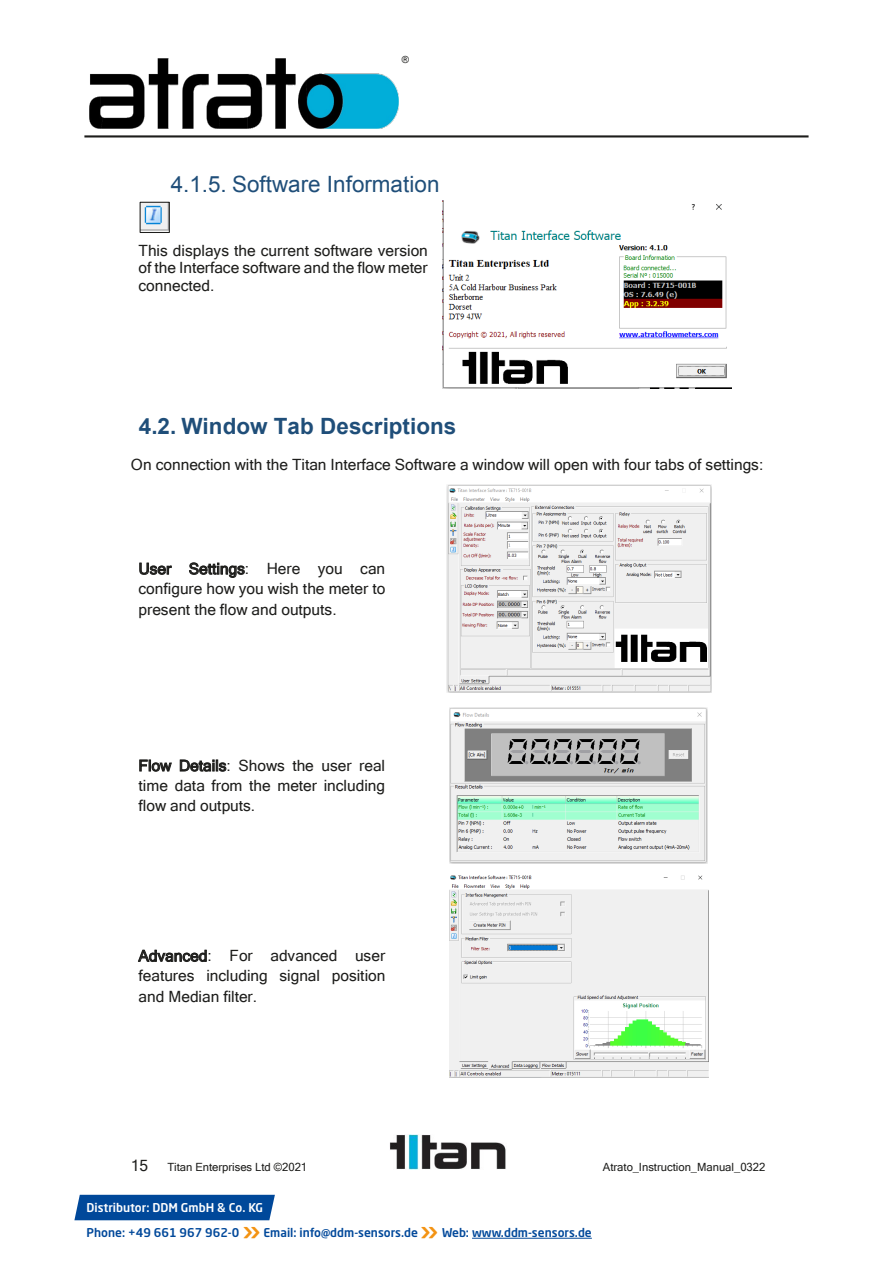
<style>
.page{position:relative;width:893px;height:1263px;background:#fff}
.page>*{position:absolute;margin:0;border:0;box-sizing:border-box;transform-origin:0 0}
.t1{font:500 26.25px "Neo Sans Std";color:#f39313}
.t2{font:22.5px "Arial";color:#1f4e79}
.t3{font:700 22.5px "Arial";color:#1f4e79}
.t4{font:15.45px/20.1px "Microsoft Sans Serif";color:#1d1d1b;text-align:justify}
.t5{font:500 12px "Neo Sans Std";color:#00489a}
.t6{font:500 12px "Neo Sans Std";color:#fff}
.t7{font:11.25px "Microsoft Sans Serif";letter-spacing:-.005em;color:#1d1d1b}
.t8{font:9.75px "Microsoft Sans Serif";color:#1d1d1b}
.s1{font-size:26.25px;color:#f39313}
</style>
<div class="page">
<img style="left:390px;top:1135px;width:116px;height:35px">
<img style="left:90px;top:58px;width:309px;height:70px">
<hr style="left:84px;top:135px;width:724px;height:2px;background:#1d1d1b">
<img style="left:142px;top:204px;width:26px;height:27px">
<div style="left:140px;top:202px;width:30px;height:31px;border:1px solid #1d1d1b"></div>
<img style="left:443px;top:201px;width:289px;height:188px">
<img style="left:447px;top:484px;width:264px;height:208px">
<img style="left:450px;top:707px;width:258px;height:157px">
<img style="left:449px;top:875px;width:259px;height:203px">
<div style="left:74px;top:1195px;width:201px;height:25px;background:#00489a"></div>
<hr style="left:472px;top:1238px;width:120px;height:1px;background:#00489a">
<p class="t8" style="left:402px;top:54px;width:9px">®</p>
<h2 class="t2" style="left:171px;top:170px;width:270px">4.1.5. Software Information</h2>
<p class="t4" style="left:139px;top:241px;width:291px;line-height:17.5px">This displays the current software version of the Interface software and the flow meter connected.</p>
<h2 class="t3" style="left:139px;top:411px;width:319px">4.2. Window Tab Descriptions</h2>
<p class="t4" style="left:131px;top:454px;width:634px">On connection with the Titan Interface Software a window will open with four tabs of settings:</p>
<p class="t4" style="left:139px;top:558px;width:248px">User Settings: Here you can configure how you wish the meter to present the flow and outputs.</p>
<p class="t4" style="left:139px;top:755px;width:248px">Flow Details: Shows the user real time data from the meter including flow and outputs.</p>
<p class="t4" style="left:139px;top:945px;width:248px">Advanced: For advanced user features including signal position and Median filter.</p>
<p class="t4" style="left:131px;top:1155px;width:19px">15</p>
<p class="t7" style="left:167px;top:1160px;width:141px">Titan Enterprises Ltd ©2021</p>
<p class="t7" style="left:603px;top:1160px;width:164px">Atrato_Instruction_Manual_0322</p>
<p class="t6" style="left:87px;top:1200px;width:178px">Distributor: DDM GmbH &amp; Co. KG</p>
<p class="t5" style="left:87px;top:1225px;width:154px">Phone: +49 661 967 962-0</p>
<p class="t5" style="left:263px;top:1225px;width:330px">Email: info@ddm-sensors.de <span class="s1">»</span> www.ddm-sensors.de</p>
<h1 class="t1" style="left:243px;top:1213px;width:20px">»</h1>
<p class="t5" style="left:442px;top:1225px;width:28px">Web:</p>
</div>
